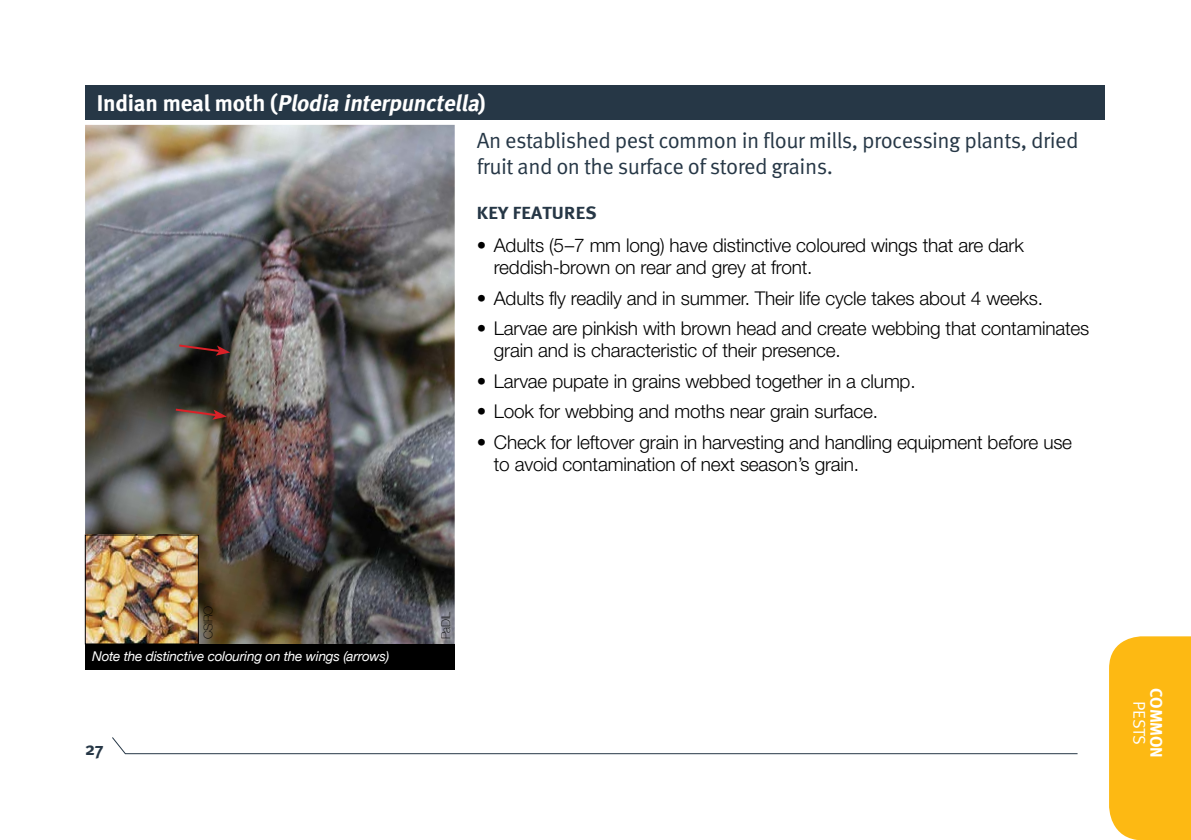
<style>
.page{position:relative;width:1191px;height:840px;background:#fff}
.page>*{position:absolute;margin:0;border:0;box-sizing:border-box;transform-origin:0 0}
.t1{font:italic 700 23px "Meta";color:#fff}
.t2{font:22px/26px "Meta OT Norm";letter-spacing:-.025em;color:#263746}
.t3{font:300 19px/22px "Helvetica Neue LT Std";letter-spacing:-.01em;color:#000}
.t4{font:700 18px "Meta";color:#263746}
.t5{font:700 17.6px "Meta";letter-spacing:.015em;color:#263746;scale:1.08 1}
.t6{font:700 17px "Meta";letter-spacing:-.01em;color:#fff}
.t7{font:17px "Meta OT Norm";color:#fff}
.t8{font:italic 13.6px "Helvetica Neue";letter-spacing:-.015em;color:#fff}
.t9{font:100 12px "Helvetica Neue";letter-spacing:-.015em;color:#000}
.s1{font-style:normal}
</style>
<div class="page">
<svg style="left:112px;top:737px;width:966px;height:17px"></svg>
<div style="left:85px;top:85px;width:1019px;height:34px;background:#263746"></div>
<div style="left:1109px;top:636px;width:82px;height:203px;background:#fdb913"></div>
<img style="left:85px;top:125px;width:370px;height:544px">
<img style="left:87px;top:536px;width:110px;height:106px">
<div style="left:85px;top:534px;width:114px;height:110px;border:1px solid #000"></div>
<div style="left:427px;top:596px;width:37px;height:56px;background:#fff;opacity:.75"></div>
<svg style="left:177px;top:343px;width:53px;height:12px"></svg>
<svg style="left:174px;top:407px;width:53px;height:12px"></svg>
<div style="left:85px;top:643px;width:369px;height:26px;background:#000"></div>
<p class="t1" style="left:97px;top:89px;width:390px"><span class="s1">I n d i a n m e a l m o t h (</span> Plodia interpunctella<span class="s1">)</span></p>
<p class="t2" style="left:477px;top:127px;width:603px">An established pest common in flour mills, processing plants, dried fruit and on the surface of stored grains.</p>
<p class="t5" style="left:477px;top:202px;width:112px">KEY FEATURES</p>
<p class="t3" style="left:494px;top:234px;width:531px;text-indent:-17px">• Adults (5–7 mm long) have distinctive coloured wings that are dark reddish-brown on rear and grey at front.</p>
<p class="t3" style="left:477px;top:286px;width:568px">• Adults fly readily and in summer. Their life cycle takes about 4 weeks.</p>
<p class="t3" style="left:494px;top:317px;width:597px;text-indent:-17px">• Larvae are pinkish with brown head and create webbing that contaminates grain and is characteristic of their presence.</p>
<p class="t3" style="left:477px;top:369px;width:440px">• Larvae pupate in grains webbed together in a clump.</p>
<p class="t3" style="left:477px;top:400px;width:403px">• Look for webbing and moths near grain surface.</p>
<p class="t3" style="left:494px;top:430px;width:580px;text-indent:-17px">• Check for leftover grain in harvesting and handling equipment before use to avoid contamination of next season’s grain.</p>
<p class="t9" style="left:199px;top:639px;width:35px;rotate:-90deg">CSIRO</p>
<p class="t9" style="left:437px;top:639px;width:29px;rotate:-90deg">PaDIL</p>
<p class="t8" style="left:92px;top:647px;width:299px">Note the distinctive colouring on the wings (arrows)</p>
<p class="t4" style="left:85px;top:737px;width:20px">27</p>
<p class="t6" style="left:1166px;top:687px;width:71px;rotate:90deg">COMMON</p>
<p class="t7" style="left:1149px;top:700px;width:45px;rotate:90deg">PESTS</p>
</div>
